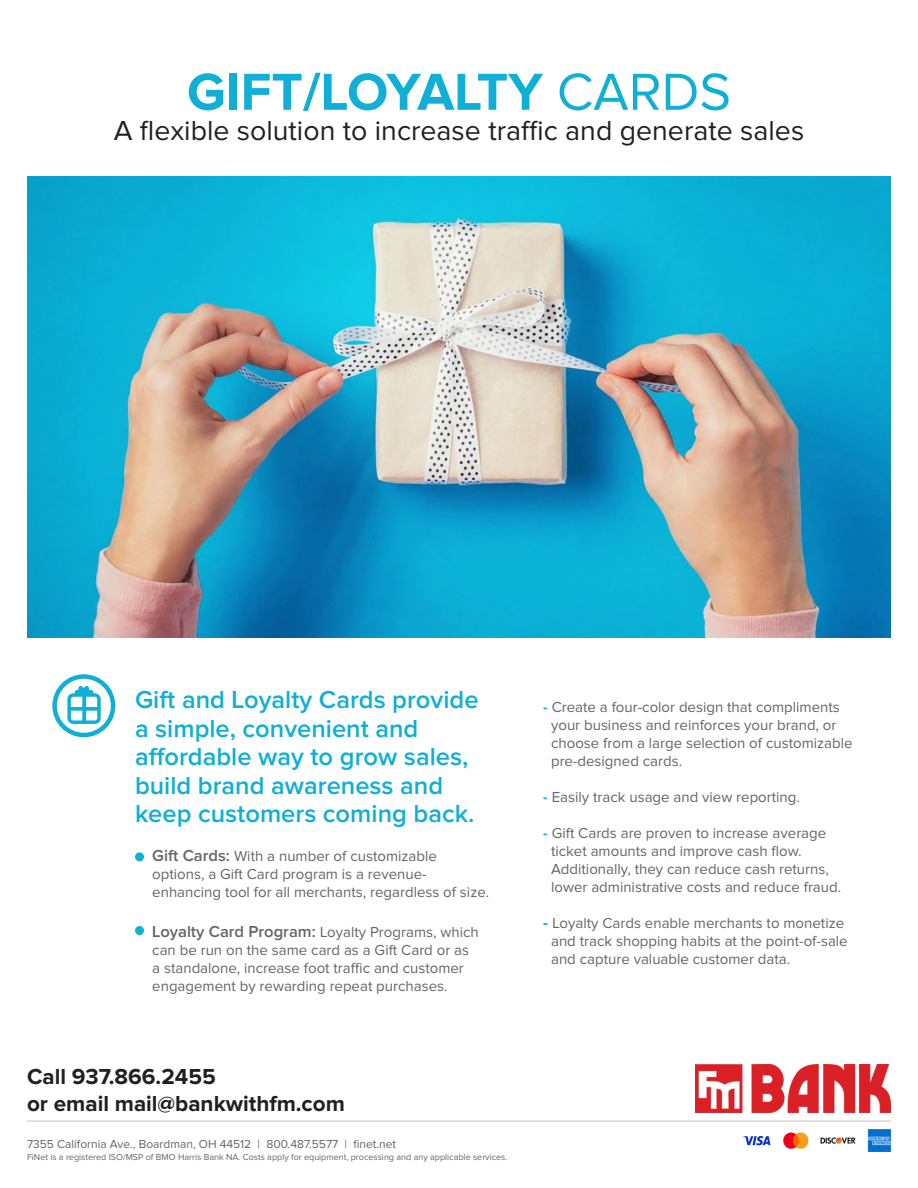
<style>
.page{position:relative;width:918px;height:1188px;background:#fff}
.page>*{position:absolute;margin:0;border:0;box-sizing:border-box;transform-origin:0 0}
.t1{font:700 54px "Proxima Nova";color:#10afd5}
.t2{font:28.5px "Proxima Nova";color:#231f20}
.t3{font:600 25.5px/28.5px "Proxima Nova";color:#10afd5}
.t4{font:700 22.5px/27px "Proxima Nova";color:#231f20}
.t5{font:15px/18px "Proxima Nova";color:#63656a}
.t6{font:12px "Proxima Nova";color:#63656a}
.t7{font:9px "Proxima Nova";color:#63656a}
.s1{font-weight:400}
.s2{font-weight:600;font-size:16.5px}
.s3{font-weight:700;color:#10afd5}
.s4{font-weight:700;font-size:16.5px;color:#10afd5}
</style>
<div class="page">
<img style="left:744px;top:1129px;width:147px;height:23px">
<hr style="left:27px;top:1120px;width:864px;height:2px;background:#d9d7d5">
<img style="left:696px;top:1065px;width:195px;height:47px">
<svg style="left:52px;top:674px;width:63px;height:63px"></svg>
<img style="left:27px;top:177px;width:864px;height:460px">
<div style="left:135px;top:852px;width:9px;height:9px;background:#10afd5;border-radius:50%"></div>
<div style="left:135px;top:926px;width:9px;height:9px;background:#10afd5;border-radius:50%"></div>
<p class="t1" style="left:187px;top:67px;width:546px">GIFT/LOYALTY <span class="s1">CARDS</span></p>
<p class="t2" style="left:114px;top:118px;width:692px">A flexible solution to increase traffic and generate sales</p>
<p class="t3" style="left:135px;top:687px;width:345px">Gift and Loyalty Cards provide a simple, convenient and affordable way to grow sales, build brand awareness and keep customers coming back.</p>
<p class="t5" style="left:152px;top:848px;width:338px"><span class="s2">Gift Cards:</span> With a number of customizable options, a Gift Card program is a revenue&shy;enhancing tool for all merchants, regardless of size.</p>
<p class="t5" style="left:152px;top:923px;width:328px"><span class="s2">Loyalty Card Program:</span> Loyalty Programs, which can be run on the same card as a Gift Card or as a standalone, increase foot traffic and customer engagement by rewarding repeat purchases.</p>
<h3 class="t4" style="left:27px;top:1064px;width:320px">Call 937.866.2455<br>or email mail@bankwithfm.com</h3>
<p class="t6" style="left:27px;top:1139px;width:371px">7355 California Ave., Boardman, OH 44512 | 800.487.5577 | finet.net</p>
<p class="t7" style="left:27px;top:1153px;width:482px">FiNet is a registered ISO/MSP of BMO Harris Bank NA. Costs apply for equipment, processing and any applicable services.</p>
<p class="t5" style="left:551px;top:698px;width:303px;text-indent:-8px"><span class="s3">-</span> Create a four-color design that compliments your business and reinforces your brand, or choose from a large selection of customizable pre-designed cards.</p>
<p class="t5" style="left:543px;top:788px;width:258px"><span class="s3">-</span> Easily track usage and view reporting.</p>
<p class="t5" style="left:551px;top:824px;width:292px;text-indent:-8px"><span class="s3">-</span> Gift Cards are proven to increase average ticket amounts and improve cash flow.<br>Additionally, they can reduce cash returns, lower administrative costs and reduce fraud.</p>
<p class="t5" style="left:551px;top:914px;width:298px;text-indent:-8px"><span class="s4">-</span> Loyalty Cards enable merchants to monetize and track shopping habits at the point-of-sale and capture valuable customer data.</p>
</div>
